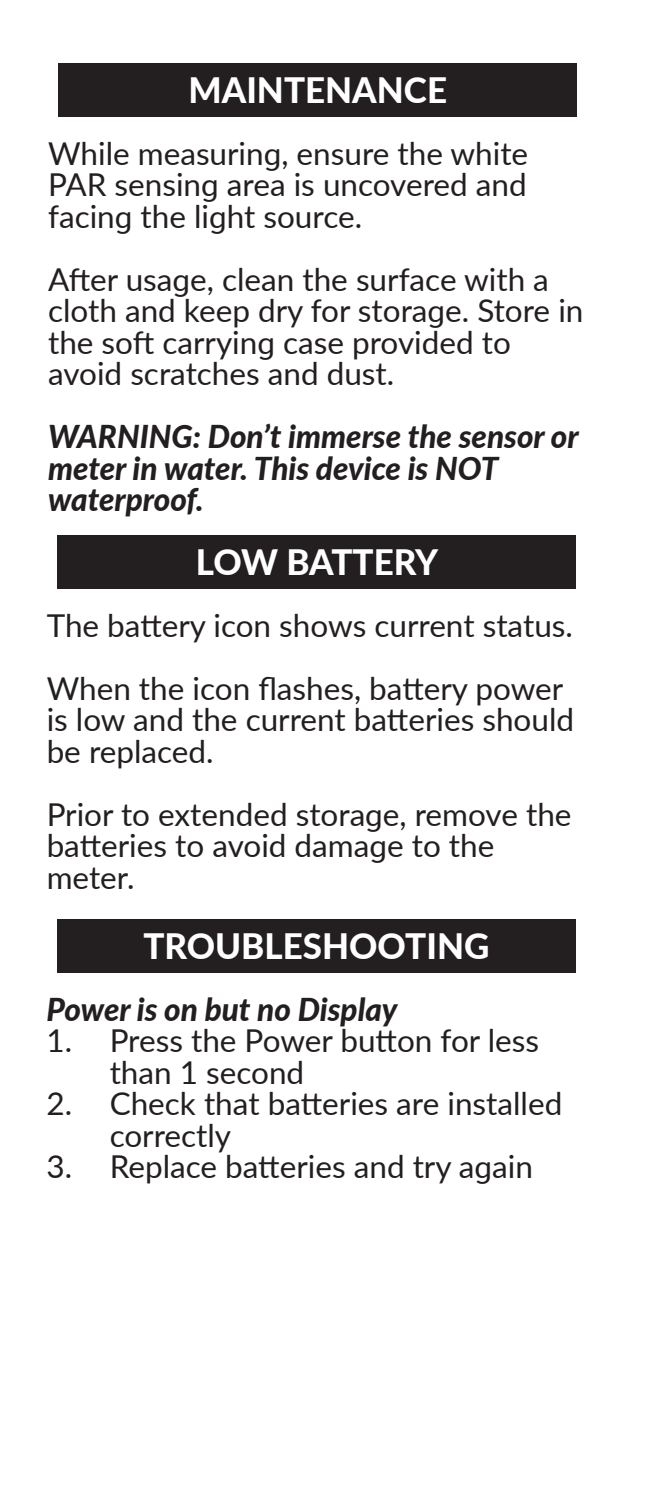
<style>
.page{position:relative;width:645px;height:1489px;background:#fff}
.page>*{position:absolute;margin:0;border:0;box-sizing:border-box;transform-origin:0 0}
.t1{font:800 35px "Lato";color:#fff}
.t2{font:31.5px/31.5px "Lato";color:#231f20}
.t3{font:italic 800 31.5px/31.5px "Lato";color:#231f20}
</style>
<div class="page">
<div style="left:59px;top:63px;width:518px;height:54px;background:#231f20"></div>
<div style="left:57px;top:535px;width:518px;height:54px;background:#231f20"></div>
<div style="left:57px;top:918px;width:518px;height:54px;background:#231f20"></div>
<p class="t1" style="left:188px;top:64px;width:260px">MAINTENANCE</p>
<p class="t2" style="left:48px;top:136px;width:482px;text-align:justify">While measuring, ensure the white PAR sensing area is uncovered and facing the light source.</p>
<p class="t2" style="left:48px;top:262px;width:537px">After usage, clean the surface with a cloth and keep dry for storage. Store in the soft carrying case provided to avoid scratches and dust.</p>
<p class="t3" style="left:48px;top:419px;width:532px">WARNING: Don’t immerse the sensor or meter in water. This device is NOT waterproof.</p>
<p class="t1" style="left:196px;top:536px;width:244px">LOW BATTERY</p>
<p class="t2" style="left:47px;top:592px;width:528px;line-height:63px">The battery icon shows current status.<br>When the icon flashes, battery power</p>
<p class="t2" style="left:47px;top:702px;width:529px">is low and the current batteries should be replaced.</p>
<p class="t2" style="left:47px;top:797px;width:526px">Prior to extended storage, remove the batteries to avoid damage to the meter.</p>
<p class="t1" style="left:143px;top:920px;width:347px">TROUBLESHOOTING</p>
<p class="t3" style="left:47px;top:992px;width:352px">Power is on but no Display</p>
<p class="t2" style="left:110px;top:1023px;width:431px;text-indent:-63px">1. Press the Power button for less than 1 second</p>
<p class="t2" style="left:110px;top:1086px;width:454px;text-indent:-63px">2. Check that batteries are installed correctly</p>
<p class="t2" style="left:47px;top:1149px;width:488px">3. Replace batteries and try again</p>
</div>
